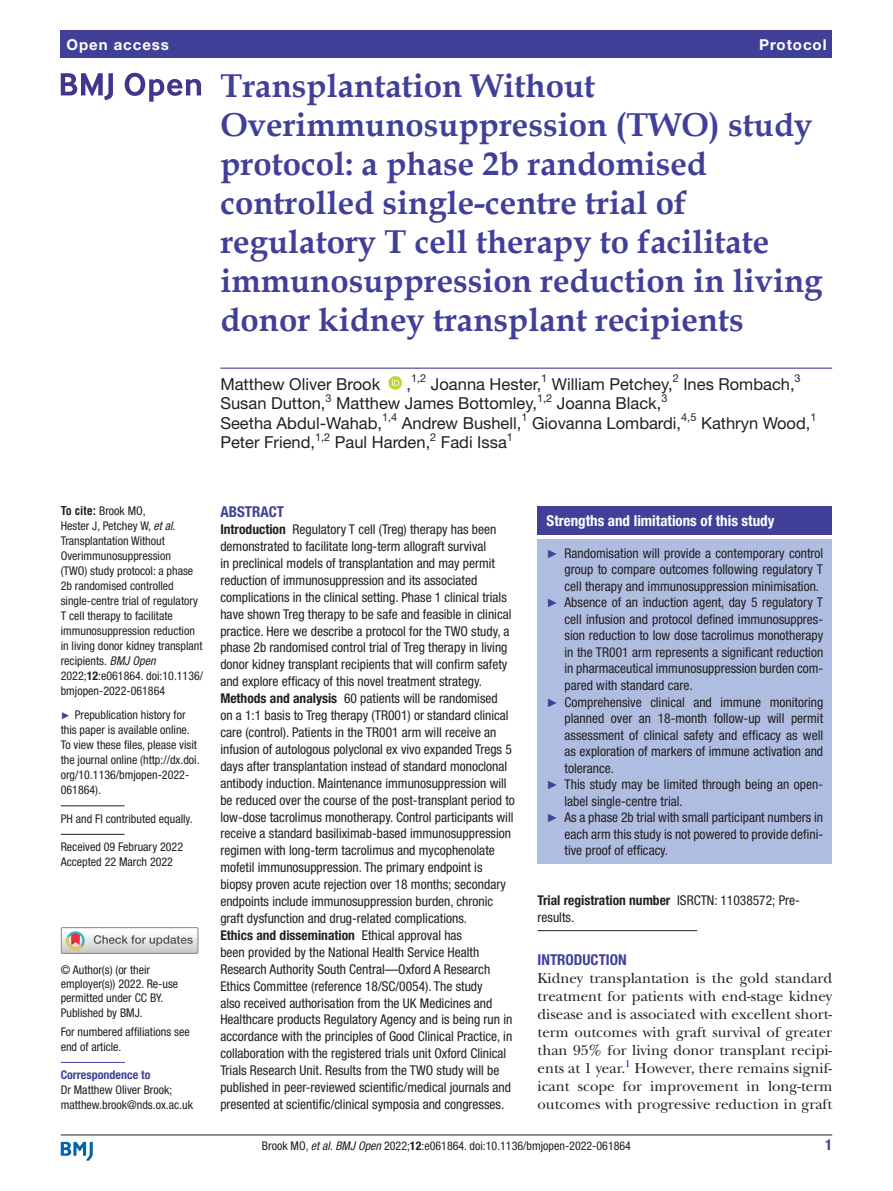
<style>
.page{position:relative;width:893px;height:1191px;background:#fff}
.page>*{position:absolute;margin:0;border:0;box-sizing:border-box;transform-origin:0 0}
.t1{font:700 33px/39px "Book Antiqua";color:#414099}
.t2{font:16.5px "Helvetica Neue LT Std";color:#231f20}
.t3{font:15px/18px "New Baskerville";color:#231f20;text-align:justify}
.t4{font:700 condensed 15px "Helvetica Neue LT Std";color:#fff}
.t5{font:700 condensed 15px "Helvetica Neue LT Std";color:#414099}
.t6{font:700 15px "Helvetica Neue LT Std";letter-spacing:.065em;color:#fff}
.t7{font:condensed 13.5px/17px "Helvetica Neue LT Std";color:#231f20}
.t8{font:condensed 12px/15px "Helvetica Neue LT Std";color:#231f20}
.t9{font:700 condensed 12px "Helvetica Neue LT Std";color:#414099}
.t10{font:10.95px "Helvetica Neue LT Std";color:#231f20}
.s1{font-family:"Helvetica LT Std";font-weight:700}
.s2{font-style:italic}
.s3{font-weight:700}
.s4{font-family:"Arial";font-stretch:normal;font-size:9.75px;color:#414099}
.s5{font-family:"Arial";font-stretch:normal;font-size:12px;color:#414099}
</style>
<div class="page">
<hr style="left:61px;top:1134px;width:771px;height:1px;background:#231f20">
<svg style="left:61px;top:1141px;width:32px;height:19px"></svg>
<div style="left:61px;top:31px;width:771px;height:27px;background:#414099"></div>
<hr style="left:220px;top:367px;width:612px;height:2px;background:#414099">
<svg style="left:388px;top:376px;width:14px;height:14px"></svg>
<hr style="left:61px;top:805px;width:64px;height:1px;background:#231f20">
<hr style="left:61px;top:834px;width:64px;height:1px;background:#231f20">
<hr style="left:61px;top:1062px;width:64px;height:1px;background:#414099">
<svg style="left:61px;top:73px;width:52px;height:27px"></svg>
<svg style="left:125px;top:73px;width:76px;height:29px"></svg>
<div style="left:61px;top:927px;width:138px;height:27px;border:1px solid #969090"></div>
<svg style="left:61px;top:927px;width:137px;height:26px"></svg>
<hr style="left:538px;top:930px;width:159px;height:1px;background:#231f20">
<div style="left:538px;top:506px;width:294px;height:29px;background:#414099"></div>
<div style="left:538px;top:539px;width:294px;height:325px;background:#afbde1"></div>
<p class="t6" style="left:66px;top:35px;width:104px">Open access</p>
<p class="t6" style="left:759px;top:35px;width:69px">Protocol</p>
<p class="t1" style="left:220px;top:66px;width:604px">Transplantation Without Overimmunosuppression (TWO) study protocol: a phase 2b randomised controlled single-centre trial of regulatory T cell therapy to facilitate immunosuppression reduction in living donor kidney transplant recipients</p>
<p class="t2" style="left:220px;top:374px;width:161px">Matthew Oliver Brook</p>
<p class="t2" style="left:407px;top:374px;width:6px">,</p>
<p class="t10" style="left:411px;top:372px;width:17px">1,2</p>
<p class="t2" style="left:431px;top:374px;width:112px">Joanna Hester,</p>
<p class="t10" style="left:541px;top:372px;width:8px">1</p>
<p class="t2" style="left:552px;top:374px;width:122px">William Petchey,</p>
<p class="t10" style="left:673px;top:372px;width:8px">2</p>
<p class="t2" style="left:683px;top:374px;width:113px">Ines Rombach,</p>
<p class="t10" style="left:795px;top:372px;width:8px">3</p>
<p class="t2" style="left:220px;top:393px;width:107px">Susan Dutton,</p>
<p class="t10" style="left:326px;top:391px;width:8px">3</p>
<p class="t2" style="left:336px;top:393px;width:202px">Matthew James Bottomley,</p>
<p class="t10" style="left:537px;top:391px;width:17px">1,2</p>
<p class="t2" style="left:557px;top:393px;width:106px">Joanna Black,</p>
<p class="t10" style="left:661px;top:391px;width:8px">3</p>
<p class="t2" style="left:220px;top:413px;width:163px">Seetha Abdul-Wahab,</p>
<p class="t10" style="left:382px;top:411px;width:17px">1,4</p>
<p class="t2" style="left:402px;top:413px;width:121px">Andrew Bushell,</p>
<p class="t10" style="left:521px;top:411px;width:8px">1</p>
<p class="t2" style="left:532px;top:413px;width:151px">Giovanna Lombardi,</p>
<p class="t10" style="left:681px;top:411px;width:17px">4,5</p>
<p class="t2" style="left:701px;top:413px;width:111px">Kathryn Wood,</p>
<p class="t10" style="left:810px;top:411px;width:8px">1</p>
<p class="t2" style="left:220px;top:432px;width:96px">Peter Friend,</p>
<p class="t10" style="left:315px;top:430px;width:17px">1,2</p>
<p class="t2" style="left:335px;top:432px;width:97px">Paul Harden,</p>
<p class="t10" style="left:430px;top:430px;width:8px">2</p>
<p class="t2" style="left:441px;top:432px;width:67px">Fadi Issa</p>
<p class="t10" style="left:507px;top:430px;width:8px">1</p>
<p class="t8" style="left:61px;top:503px;width:144px"><span class="s1">To cite:</span> Brook MO,<br>Hester J, Petchey W, <span class="s2">et al</span>.<br>Transplantation Without<br>Overimmunosuppression<br>(TWO) study protocol: a phase<br>2b randomised controlled single-centre trial of regulatory<br>T cell therapy to facilitate immunosuppression reduction in living donor kidney transplant recipients. <span class="s2">BMJ Open<br></span>2022;<span class="s3">12</span>:e061864. doi:10.1136/ bmjopen-2022-061864</p>
<p class="t8" style="left:61px;top:707px;width:140px"><span class="s4">►</span> Prepublication history for this paper is available online.<br>To view these files, please visit the journal online (http://dx.doi. org/10.1136/bmjopen-2022-<br>061864).</p>
<p class="t8" style="left:61px;top:811px;width:133px">PH and FI contributed equally.</p>
<p class="t8" style="left:61px;top:839px;width:124px">Received 09 February 2022<br>Accepted 22 March 2022</p>
<p class="t8" style="left:61px;top:962px;width:119px;line-height:14.4px">© Author(s) (or their employer(s)) 2022. Re-use permitted under CC BY.<br>Published by BMJ.</p>
<p class="t8" style="left:61px;top:1024px;width:130px">For numbered affiliations see end of article.</p>
<p class="t9" style="left:61px;top:1067px;width:91px">Correspondence to</p>
<p class="t8" style="left:61px;top:1082px;width:134px">Dr Matthew Oliver Brook; matthew.brook@nds.ox.ac.uk</p>
<p class="t5" style="left:220px;top:503px;width:65px">ABSTRACT</p>
<p class="t7" style="left:220px;top:521px;width:296px"><span class="s3">Introduction</span> Regulatory T cell (Treg) therapy has been demonstrated to facilitate long-term allograft survival<br>in preclinical models of transplantation and may permit reduction of immunosuppression and its associated complications in the clinical setting. Phase 1 clinical trials have shown Treg therapy to be safe and feasible in clinical practice. Here we describe a protocol for the TWO study, a phase 2b randomised control trial of Treg therapy in living donor kidney transplant recipients that will confirm safety and explore efficacy of this novel treatment strategy.<br><span class="s3">Methods and analysis</span> 60 patients will be randomised<br>on a 1:1 basis to Treg therapy (TR001) or standard clinical care (control). Patients in the TR001 arm will receive an infusion of autologous polyclonal ex vivo expanded Tregs 5 days after transplantation instead of standard monoclonal antibody induction. Maintenance immunosuppression will be reduced over the course of the post-transplant period to low-dose tacrolimus monotherapy. Control participants will receive a standard basiliximab-based immunosuppression regimen with long-term tacrolimus and mycophenolate mofetil immunosuppression. The primary endpoint is biopsy proven acute rejection over 18 months; secondary endpoints include immunosuppression burden, chronic graft dysfunction and drug-related complications.<br><span class="s3">Ethics and dissemination</span> Ethical approval has<br>been provided by the National Health Service Health Research Authority South Central—Oxford A Research Ethics Committee (reference 18/SC/0054). The study<br>also received authorisation from the UK Medicines and Healthcare products Regulatory Agency and is being run in accordance with the principles of Good Clinical Practice, in collaboration with the registered trials unit Oxford Clinical Trials Research Unit. Results from the TWO study will be published in peer-reviewed scientific/medical journals and presented at scientific/clinical symposia and congresses.</p>
<p class="t4" style="left:547px;top:512px;width:229px">Strengths and limitations of this study</p>
<p class="t7" style="left:547px;top:544px;width:278px"><span class="s5">►</span> Randomisation will provide a contemporary control</p>
<p class="t7" style="left:565px;top:561px;width:260px">group to compare outcomes following regulatory T</p>
<p class="t7" style="left:565px;top:577px;width:256px">cell therapy and immunosuppression minimisation.</p>
<p class="t7" style="left:547px;top:594px;width:278px"><span class="s5">►</span> Absence of an induction agent, day 5 regulatory T</p>
<p class="t7" style="left:565px;top:610px;width:260px">cell infusion and protocol defined immunosuppres-</p>
<p class="t7" style="left:565px;top:627px;width:260px">sion reduction to low dose tacrolimus monotherapy</p>
<p class="t7" style="left:565px;top:643px;width:260px">in the TR001 arm represents a significant reduction</p>
<p class="t7" style="left:565px;top:660px;width:260px">in pharmaceutical immunosuppression burden com-</p>
<p class="t7" style="left:565px;top:676px;width:130px">pared with standard care.</p>
<p class="t7" style="left:547px;top:693px;width:278px"><span class="s5">►</span> Comprehensive clinical and immune monitoring</p>
<p class="t7" style="left:565px;top:709px;width:260px">planned over an 18-month follow-up will permit</p>
<p class="t7" style="left:565px;top:726px;width:260px">assessment of clinical safety and efficacy as well</p>
<p class="t7" style="left:565px;top:742px;width:260px">as exploration of markers of immune activation and</p>
<p class="t7" style="left:565px;top:759px;width:51px">tolerance.</p>
<p class="t7" style="left:547px;top:775px;width:278px"><span class="s5">►</span> This study may be limited through being an open-</p>
<p class="t7" style="left:565px;top:792px;width:120px">label single-centre trial.</p>
<p class="t7" style="left:547px;top:808px;width:278px"><span class="s5">►</span> As a phase 2b trial with small participant numbers in</p>
<p class="t7" style="left:565px;top:825px;width:260px">each arm this study is not powered to provide defini-</p>
<p class="t7" style="left:565px;top:841px;width:105px">tive proof of efficacy.</p>
<p class="t7" style="left:538px;top:892px;width:264px;line-height:16.5px"><span class="s3">Trial registration number</span> ISRCTN: 11038572; Pre&shy;results.</p>
<p class="t5" style="left:538px;top:951px;width:91px">INTRODUCTION</p>
<p class="t3" style="left:538px;top:969px;width:296px">Kidney transplantation is the gold standard treatment for patients with end-stage kidney disease and is associated with excellent short&shy;term outcomes with graft survival of greater than 95% for living donor transplant recipi&shy;ents at 1 year.<sup>1</sup> However, there remains signif&shy;icant scope for improvement in long-term outcomes with progressive reduction in graft</p>
<p class="t8" style="left:262px;top:1137px;width:371px">Brook MO, <span class="s2">et al</span>. <span class="s2">BMJ Open</span> 2022;<span class="s3">12</span>:e061864. doi:10.1136/bmjopen-2022-061864</p>
<p class="t5" style="left:825px;top:1135px;width:9px">1</p>
</div>
